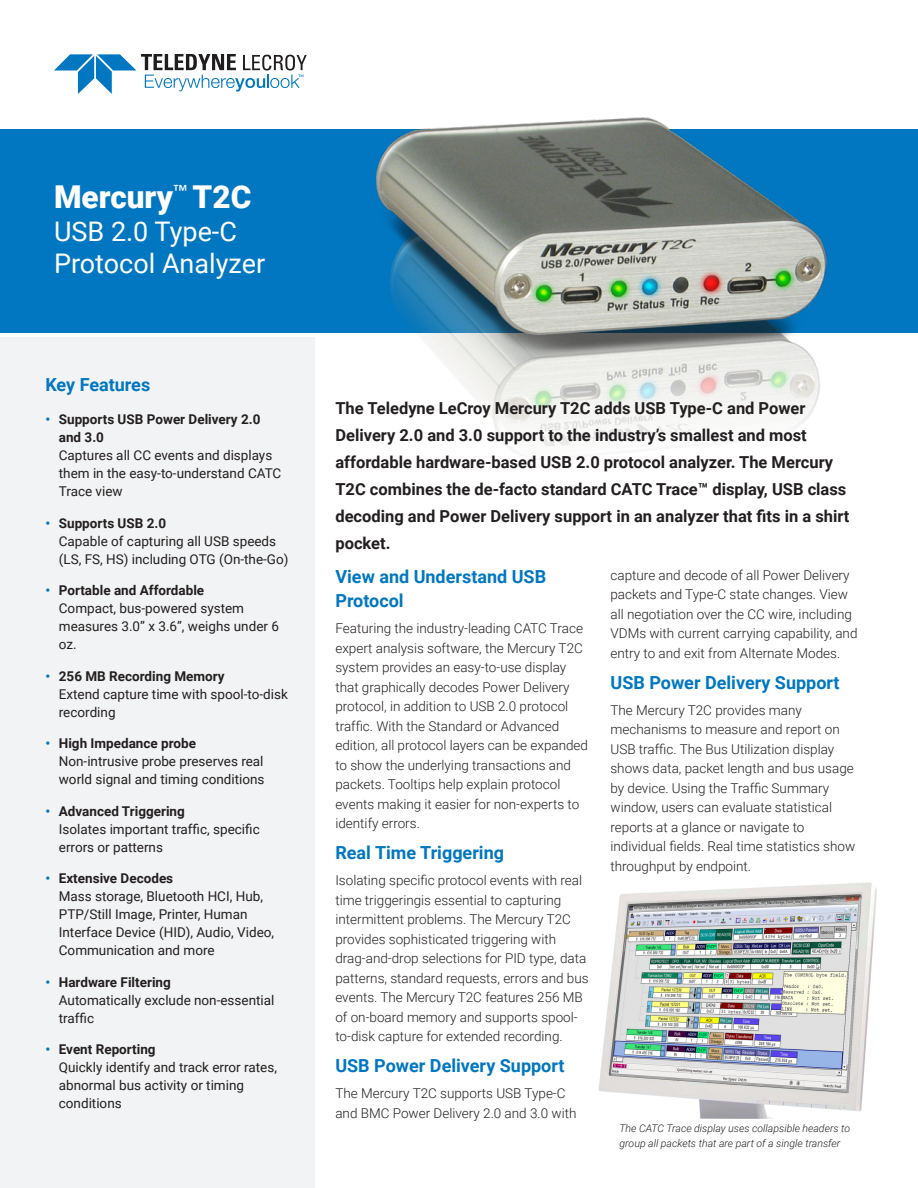
<style>
.page{position:relative;width:918px;height:1188px;background:#fff}
.page>*{position:absolute;margin:0;border:0;box-sizing:border-box;transform-origin:0 0}
.t1{font:900 31.5px "Roboto";color:#fff}
.t2{font:27px/32.4px "Roboto";color:#fff}
.t3{font:700 18px/24px "Roboto";color:#0077c0}
.t4{font:700 16.5px/27px "Roboto";color:#231f20}
.t5{font:300 13.5px/19.5px "Roboto";color:#231f20}
.t6{font:13.5px/18px "Roboto";color:#231f20}
.t7{font:italic 300 10.5px/15px "Roboto";color:#231f20}
.s1{font-weight:700;color:#0077c0}
.s2{font-weight:700}
</style>
<div class="page">
<div style="left:0;top:130px;width:918px;height:203px;background:#0077c0"></div>
<div style="left:0;top:337px;width:315px;height:851px;background:#f2f3f4"></div>
<svg style="left:54px;top:54px;width:253px;height:40px"></svg>
<img style="left:365px;top:117px;width:469px;height:334px">
<img style="left:598px;top:882px;width:278px;height:237px">
<p class="t1" style="left:54px;top:175px;width:199px">Mercury<sup>™</sup> T2C</p>
<p class="t2" style="left:54px;top:214px;width:213px">USB 2.0 Type-C<br>Protocol Analyzer</p>
<p class="t3" style="left:45px;top:372px;width:106px">Key Features</p>
<p class="t6" style="left:59px;top:410px;width:224px;text-indent:-14px"><span class="s1">•</span> <span class="s2">Supports USB Power Delivery 2.0 and 3.0<br></span>Captures all CC events and displays them in the easy-to-understand CATC<br>Trace view</p>
<p class="t6" style="left:59px;top:513px;width:231px;text-indent:-14px"><span class="s1">•</span> <span class="s2">Supports USB 2.0<br></span>Capable of capturing all USB speeds (LS, FS, HS) including OTG (On-the-Go)</p>
<p class="t6" style="left:59px;top:581px;width:222px;text-indent:-14px"><span class="s1">•</span> <span class="s2">Portable and Affordable<br></span>Compact, bus-powered system measures 3.0” x 3.6”, weighs under 6 oz.</p>
<p class="t6" style="left:59px;top:666px;width:231px;text-indent:-14px"><span class="s1">•</span> <span class="s2">256 MB Recording Memory<br></span>Extend capture time with spool-to-disk recording</p>
<p class="t6" style="left:59px;top:734px;width:207px;text-indent:-14px"><span class="s1">•</span> <span class="s2">High Impedance probe<br></span>Non-intrusive probe preserves real world signal and timing conditions</p>
<p class="t6" style="left:59px;top:801px;width:202px;text-indent:-14px"><span class="s1">•</span> <span class="s2">Advanced Triggering<br></span>Isolates important traffic, specific errors or patterns</p>
<p class="t6" style="left:59px;top:869px;width:217px;text-indent:-14px"><span class="s1">•</span> <span class="s2">Extensive Decodes<br></span>Mass storage, Bluetooth HCI, Hub,<br>PTP/Still Image, Printer, Human<br>Interface Device (HID), Audio, Video,<br>Communication and more</p>
<p class="t6" style="left:59px;top:972px;width:217px;text-indent:-14px"><span class="s1">•</span> <span class="s2">Hardware Filtering<br></span>Automatically exclude non-essential traffic</p>
<p class="t6" style="left:59px;top:1040px;width:220px;text-indent:-14px"><span class="s1">•</span> <span class="s2">Event Reporting<br></span>Quickly identify and track error rates, abnormal bus activity or timing conditions</p>
<p class="t4" style="left:335px;top:394px;width:516px">The Teledyne LeCroy Mercury T2C adds USB Type-C and Power Delivery 2.0 and 3.0 support to the industry’s smallest and most affordable hardware-based USB 2.0 protocol analyzer. The Mercury T2C combines the de-facto standard CATC Trace™ display, USB class decoding and Power Delivery support in an analyzer that fits in a shirt pocket.</p>
<p class="t3" style="left:335px;top:564px;width:212px">View and Understand USB<br>Protocol</p>
<p class="t5" style="left:335px;top:618px;width:254px">Featuring the industry-leading CATC Trace expert analysis software, the Mercury T2C system provides an easy-to-use display that graphically decodes Power Delivery protocol, in addition to USB 2.0 protocol traffic. With the Standard or Advanced edition, all protocol layers can be expanded to show the underlying transactions and packets. Tooltips help explain protocol events making it easier for non-experts to identify errors.</p>
<p class="t3" style="left:335px;top:840px;width:170px">Real Time Triggering</p>
<p class="t5" style="left:335px;top:870px;width:255px">Isolating specific protocol events with real time triggeringis essential to capturing intermittent problems. The Mercury T2C provides sophisticated triggering with drag-and-drop selections for PID type, data patterns, standard requests, errors and bus events. The Mercury T2C features 256 MB of on-board memory and supports spool&shy;to-disk capture for extended recording.</p>
<p class="t3" style="left:335px;top:1053px;width:231px">USB Power Delivery Support</p>
<p class="t5" style="left:335px;top:1083px;width:243px">The Mercury T2C supports USB Type-C and BMC Power Delivery 2.0 and 3.0 with</p>
<p class="t5" style="left:610px;top:565px;width:241px">capture and decode of all Power Delivery</p>
<p class="t5" style="left:610px;top:584px;width:249px">packets and Type-C state changes. View all negotiation over the CC wire, including VDMs with current carrying capability, and entry to and exit from Alternate Modes.</p>
<p class="t3" style="left:610px;top:670px;width:231px">USB Power Delivery Support</p>
<p class="t5" style="left:610px;top:700px;width:245px">The Mercury T2C provides many mechanisms to measure and report on USB traffic. The Bus Utilization display shows data, packet length and bus usage by device. Using the Traffic Summary window, users can evaluate statistical</p>
<p class="t5" style="left:610px;top:817px;width:246px">reports at a glance or navigate to individual fields. Real time statistics show throughput by endpoint.</p>
<p class="t7" style="left:620px;top:1121px;width:232px">The CATC Trace display uses collapsible headers to group all packets that are part of a single transfer</p>
</div>
